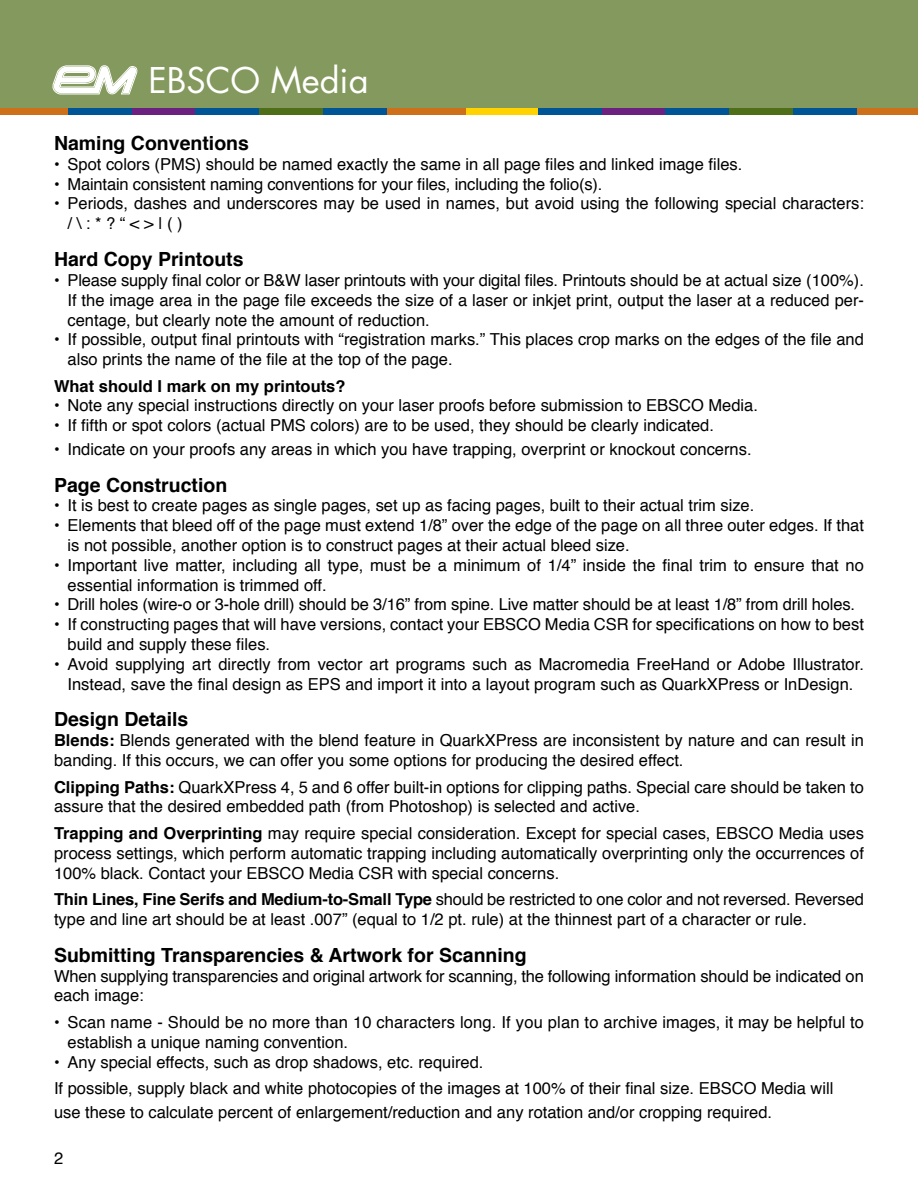
<style>
.page{position:relative;width:918px;height:1188px;background:#fff}
.page>*{position:absolute;margin:0;border:0;box-sizing:border-box;transform-origin:0 0}
.t1{font:34.5px "Futura";color:#fff}
.t2{font:700 19.5px "Helvetica";color:#000}
.t3{font:16.5px/19.8px "Helvetica";color:#000}
.t4{font:700 16.5px "Helvetica";color:#000}
.s1{font-weight:700}
</style>
<div class="page">
<div style="left:0;top:0;width:918px;height:115px;background:#84995d"></div>
<div style="left:459px;top:108px;width:80px;height:7px;background:#ffd200"></div>
<div style="left:538px;top:108px;width:65px;height:7px;background:#005596"></div>
<div style="left:602px;top:108px;width:64px;height:7px;background:#6c207f"></div>
<div style="left:665px;top:108px;width:65px;height:7px;background:#005596"></div>
<div style="left:729px;top:108px;width:64px;height:7px;background:#4f6e18"></div>
<div style="left:793px;top:108px;width:64px;height:7px;background:#005596"></div>
<div style="left:858px;top:108px;width:60px;height:7px;background:#ce7019"></div>
<div style="left:0;top:108px;width:69px;height:7px;background:#ce7019"></div>
<div style="left:69px;top:108px;width:64px;height:7px;background:#005596"></div>
<div style="left:132px;top:108px;width:64px;height:7px;background:#6c207f"></div>
<div style="left:196px;top:108px;width:64px;height:7px;background:#005596"></div>
<div style="left:259px;top:108px;width:64px;height:7px;background:#4f6e18"></div>
<div style="left:323px;top:108px;width:65px;height:7px;background:#005596"></div>
<div style="left:388px;top:108px;width:78px;height:7px;background:#ce7019"></div>
<svg style="left:52px;top:65px;width:86px;height:30px"></svg>
<h1 class="t1" style="left:148px;top:57px;width:222px">EBSCO Media</h1>
<p class="t2" style="left:54px;top:130px;width:197px">Naming Conventions</p>
<p class="t3" style="left:54px;top:155px;width:690px">• Spot colors (PMS) should be named exactly the same in all page files and linked image files.</p>
<p class="t3" style="left:54px;top:175px;width:550px">• Maintain consistent naming conventions for your files, including the folio(s).</p>
<p class="t3" style="left:68px;top:195px;width:798px;text-indent:-14px">• Periods, dashes and underscores may be used in names, but avoid using the following special characters: / \ : * ? “ &lt; &gt; | ( )</p>
<p class="t2" style="left:54px;top:246px;width:191px">Hard Copy Printouts</p>
<p class="t3" style="left:67px;top:271px;width:798px;text-align:justify;text-indent:-13px">• Please supply final color or B&amp;W laser printouts with your digital files. Printouts should be at actual size (100%).<br>If the image area in the page file exceeds the size of a laser or inkjet print, output the laser at a reduced per&shy;centage, but clearly note the amount of reduction.</p>
<p class="t3" style="left:68px;top:331px;width:798px;text-indent:-13px">• If possible, output final printouts with “registration marks.” This places crop marks on the edges of the file and also prints the name of the file at the top of the page.</p>
<p class="t4" style="left:54px;top:375px;width:293px">What should I mark on my printouts?</p>
<p class="t3" style="left:54px;top:397px;width:706px">• Note any special instructions directly on your laser proofs before submission to EBSCO Media.</p>
<p class="t3" style="left:54px;top:417px;width:662px">• If fifth or spot colors (actual PMS colors) are to be used, they should be clearly indicated.</p>
<p class="t3" style="left:54px;top:440px;width:699px">• Indicate on your proofs any areas in which you have trapping, overprint or knockout concerns.</p>
<p class="t2" style="left:54px;top:471px;width:175px">Page Construction</p>
<p class="t3" style="left:54px;top:497px;width:702px">• It is best to create pages as single pages, set up as facing pages, built to their actual trim size.</p>
<p class="t3" style="left:68px;top:516px;width:798px;text-indent:-14px">• Elements that bleed off of the page must extend 1/8” over the edge of the page on all three outer edges. If that is not possible, another option is to construct pages at their actual bleed size.</p>
<p class="t3" style="left:68px;top:556px;width:798px;text-indent:-13px">• Important live matter, including all type, must be a minimum of 1/4” inside the final trim to ensure that no essential information is trimmed off.</p>
<p class="t3" style="left:54px;top:596px;width:803px">• Drill holes (wire-o or 3-hole drill) should be 3/16” from spine. Live matter should be at least 1/8” from drill holes.</p>
<p class="t3" style="left:68px;top:615px;width:798px;text-indent:-13px">• If constructing pages that will have versions, contact your EBSCO Media CSR for specifications on how to best build and supply these files.</p>
<p class="t3" style="left:54px;top:655px;width:811px;text-align:center">• Avoid supplying art directly from vector art programs such as Macromedia FreeHand or Adobe Illustrator.<br>Instead, save the final design as EPS and import it into a layout program such as QuarkXPress or InDesign.</p>
<p class="t2" style="left:54px;top:706px;width:136px">Design Details</p>
<p class="t3" style="left:54px;top:732px;width:812px"><span class="s1">Blends:</span> Blends generated with the blend feature in QuarkXPress are inconsistent by nature and can result in banding. If this occurs, we can offer you some options for producing the desired effect.</p>
<p class="t3" style="left:54px;top:778px;width:811px"><span class="s1">Clipping Paths:</span> QuarkXPress 4, 5 and 6 offer built-in options for clipping paths. Special care should be taken to assure that the desired embedded path (from Photoshop) is selected and active.</p>
<p class="t3" style="left:54px;top:824px;width:812px;text-align:justify"><span class="s1">Trapping and Overprinting</span> may require special consideration. Except for special cases, EBSCO Media uses process settings, which perform automatic trapping including automatically overprinting only the occurrences of 100% black. Contact your EBSCO Media CSR with special concerns.</p>
<p class="t3" style="left:54px;top:890px;width:811px"><span class="s1">Thin Lines, Fine Serifs and Medium-to-Small Type</span> should be restricted to one color and not reversed. Reversed type and line art should be at least .007” (equal to 1/2 pt. rule) at the thinnest part of a character or rule.</p>
<p class="t2" style="left:54px;top:942px;width:474px">Submitting Transparencies &amp; Artwork for Scanning</p>
<p class="t3" style="left:54px;top:967px;width:811px">When supplying transparencies and original artwork for scanning, the following information should be indicated on each image:</p>
<p class="t3" style="left:68px;top:1013px;width:798px;text-indent:-14px">• Scan name - Should be no more than 10 characters long. If you plan to archive images, it may be helpful to establish a unique naming convention.</p>
<p class="t3" style="left:54px;top:1050px;width:781px;line-height:26.5px">• Any special effects, such as drop shadows, etc. required.<br>If possible, supply black and white photocopies of the images at 100% of their final size. EBSCO Media will</p>
<p class="t3" style="left:54px;top:1103px;width:720px">use these to calculate percent of enlargement/reduction and any rotation and/or cropping required.</p>
<p class="t3" style="left:54px;top:1149px;width:11px">2</p>
</div>
